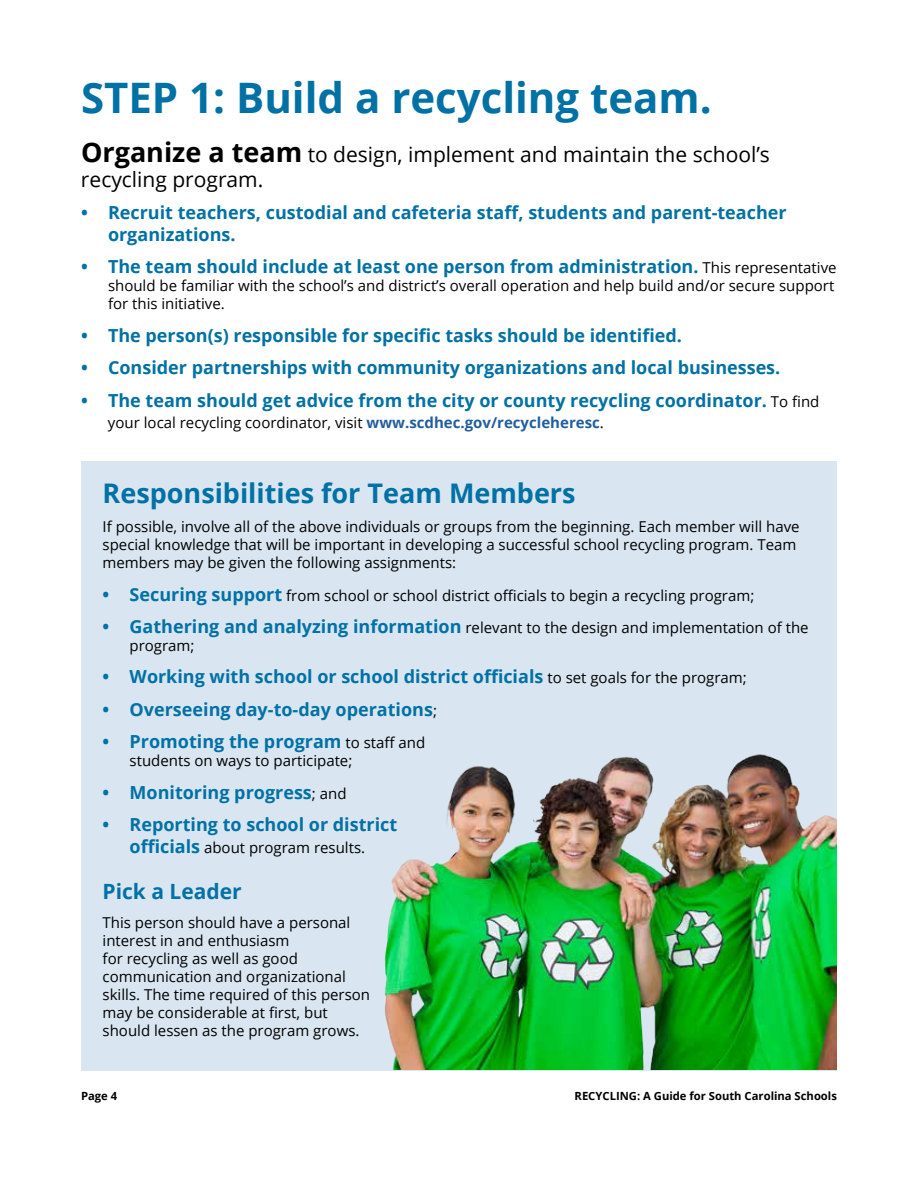
<style>
.page{position:relative;width:918px;height:1188px;background:#fff}
.page>*{position:absolute;margin:0;border:0;box-sizing:border-box;transform-origin:0 0}
.t1{font:700 42px "Open Sans";color:#0071a5}
.t2{font:700 27px "Open Sans";color:#0071a5}
.t3{font:21px/25.2px "Open Sans";color:#000}
.t4{font:700 21px "Open Sans";color:#0071a5}
.t5{font:700 18px/21.6px "Open Sans";color:#0071a5}
.t6{font:15px/18px "Open Sans";color:#000}
.t7{font:700 11.25px "Open Sans";color:#000}
.s1{font-weight:700;font-size:27px}
.s2{font-weight:400;font-size:15px;color:#000}
.s3{font-weight:700;color:#215e9e}
.s4{font-weight:700;font-size:18px;color:#0071a5}
.s5{font-style:inherit}
</style>
<div class="page">
<div style="left:81px;top:461px;width:756px;height:609px;background:#d9e6f1"></div>
<img style="left:384px;top:754px;width:453px;height:316px">
<h1 class="t1" style="left:81px;top:68px;width:632px">STEP 1: Build a recycling team.</h1>
<h3 class="t3" style="left:81px;top:141px;width:690px"><span class="s1">Organize a team</span> to design, implement and maintain the school’s recycling program.</h3>
<p class="t5" style="left:108px;top:202px;width:680px;text-indent:-27px">• Recruit teachers, custodial and cafeteria staff, students and parent-teacher organizations.</p>
<p class="t5" style="left:81px;top:256px;width:757px">• The team should include at least one person from administration. <span class="s2">This representative</span></p>
<p class="t6" style="left:108px;top:277px;width:728px">should be familiar with the school’s and district’s overall operation and help build and/or secure support for this initiative.</p>
<p class="t5" style="left:81px;top:324px;width:603px">• The person(s) responsible for specific tasks should be identified.</p>
<p class="t5" style="left:81px;top:356px;width:701px">• Consider partnerships with community organizations and local businesses.</p>
<p class="t5" style="left:81px;top:389px;width:740px">• The team should get advice from the city or county recycling coordinator. <span class="s2">To find</span></p>
<p class="t6" style="left:108px;top:413px;width:497px">your local recycling coordinator, visit <span class="s3">www.scdhec.gov/recycleheresc</span>.</p>
<h2 class="t2" style="left:103px;top:475px;width:475px">Responsibilities for Team Members</h2>
<p class="t6" style="left:103px;top:517px;width:699px">If possible, involve all of the above individuals or groups from the beginning. Each member will have special knowledge that will be important in developing a successful school recycling program. Team members may be given the following assignments:</p>
<p class="t6" style="left:103px;top:586px;width:653px"><span class="s4">• Securing support</span> from school or school district officials to begin a recycling program;</p>
<p class="t6" style="left:130px;top:618px;width:681px;text-indent:-27px"><span class="s4">• Gathering and analyzing information</span> relevant to the design and implementation of the program;</p>
<p class="t5" style="left:103px;top:666px;width:646px">• Working with school or school district officials <span class="s2">to set goals for the program;</span></p>
<p class="t5" style="left:103px;top:698px;width:336px">• Overseeing day-to-day operations<span class="s2">;</span></p>
<p class="t5" style="left:103px;top:730px;width:324px">• Promoting the program <span class="s2">to staff and</span></p>
<p class="t6" style="left:130px;top:751px;width:224px">students on ways to participate;</p>
<p class="t5" style="left:103px;top:781px;width:245px">• Monitoring progress<span class="s2">; and</span></p>
<p class="t5" style="left:103px;top:813px;width:296px">• Reporting to school or district</p>
<p class="t6" style="left:130px;top:838px;width:237px"><span class="s4">officials</span> about program results.</p>
<h3 class="t4" style="left:103px;top:877px;width:141px">Pick <span class="s5">a</span> Leader</h3>
<p class="t6" style="left:103px;top:913px;width:269px">This person should have a personal interest in and enthusiasm<br>for recycling as well as good communication and organizational skills. The time required of this person may be considerable at first, but should lessen as the program grows.</p>
<p class="t7" style="left:81px;top:1088px;width:38px">Page 4</p>
<p class="t7" style="left:575px;top:1088px;width:264px">RECYCLING: A Guide for South Carolina Schools</p>
</div>
